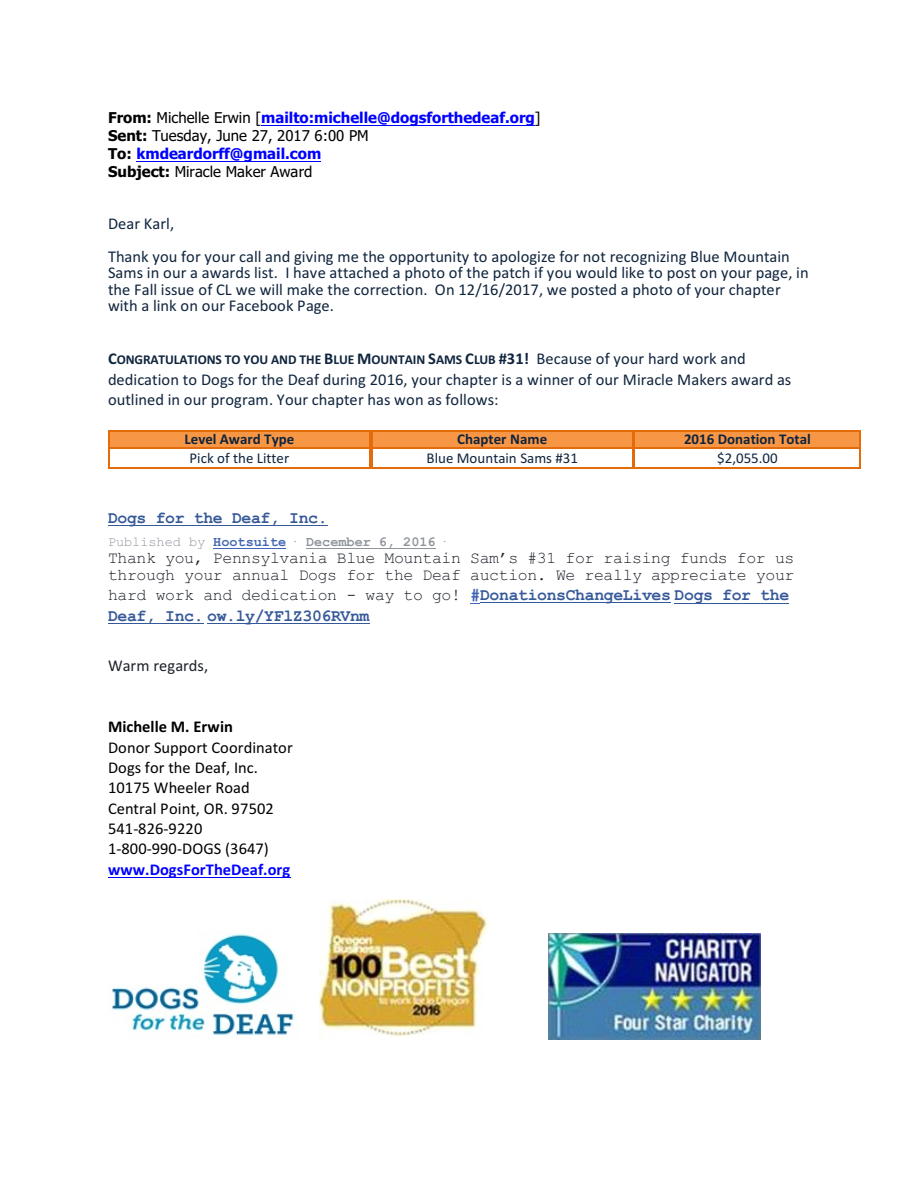
<style>
.page{position:relative;width:918px;height:1188px;background:#fff}
.page>*{position:absolute;margin:0;border:0;box-sizing:border-box;transform-origin:0 0}
.t1{font:16.5px/16.5px "Calibri";color:#0f243d}
.t2{font:16.5px/17.1px "Courier New";letter-spacing:-.02em;color:#1c2129}
.t3{font:16.5px/20.4px "Calibri";letter-spacing:.005em;color:#000}
.t4{font:700 16.5px/20.5px "Courier New";letter-spacing:-.02em;color:#365999}
.t5{font:700 16.5px "Calibri";color:#00f}
.t6{font:700 16.5px "Calibri";letter-spacing:.005em;color:#000}
.t7{font:16.5px "Calibri";color:#1c2129}
.t8{font:15px/18px "Tahoma";color:#000}
.t9{font:15px "Calibri";color:#0f243d}
.t10{font:700 15px "Calibri";color:#0f243d}
.t11{font:700 13.5px "Calibri";letter-spacing:-.005em;color:#0f243d}
.t12{font:700 13.5px "Courier New";color:#8f949c}
.s1{font-weight:700}
.s2{font-weight:700;color:#00f}
.s3{font-size:16.5px}
.s4{font-weight:400;font-size:16.5px}
.s5{font-weight:400}
.s6{color:#4266b3}
.s7{font-weight:400;color:#1c2129}
</style>
<div class="page">
<div style="left:108px;top:430px;width:263px;height:19px;background:#f79645"></div>
<svg style="left:108px;top:432px;width:2px;height:15px"></svg>
<hr style="left:108px;top:430px;width:263px;height:2px;background:#e36b0a">
<hr style="left:108px;top:447px;width:263px;height:2px;background:#e36b0a">
<div style="left:371px;top:430px;width:262px;height:19px;background:#f79645"></div>
<hr style="left:371px;top:430px;width:262px;height:2px;background:#e36b0a">
<hr style="left:371px;top:447px;width:262px;height:2px;background:#e36b0a">
<div style="left:634px;top:430px;width:227px;height:19px;background:#f79645"></div>
<hr style="left:634px;top:430px;width:227px;height:2px;background:#e36b0a">
<hr style="left:634px;top:447px;width:227px;height:2px;background:#e36b0a">
<hr style="left:108px;top:449px;width:2px;height:20px;background:#e36b0a">
<hr style="left:108px;top:467px;width:263px;height:2px;background:#e36b0a">
<svg style="left:369px;top:432px;width:3px;height:35px"></svg>
<hr style="left:371px;top:467px;width:262px;height:2px;background:#e36b0a">
<svg style="left:632px;top:430px;width:3px;height:39px"></svg>
<svg style="left:860px;top:432px;width:1px;height:35px"></svg>
<hr style="left:634px;top:467px;width:227px;height:2px;background:#e36b0a">
<hr style="left:261px;top:125px;width:274px;height:1px;background:#00f">
<hr style="left:136px;top:161px;width:185px;height:1px;background:#00f">
<hr style="left:108px;top:525px;width:219px;height:1px;background:#365999">
<hr style="left:213px;top:548px;width:73px;height:1px;background:#4266b3">
<hr style="left:306px;top:548px;width:130px;height:1px;background:#8f949c">
<hr style="left:480px;top:603px;width:191px;height:1px;background:#365999">
<hr style="left:675px;top:603px;width:114px;height:1px;background:#365999">
<hr style="left:108px;top:623px;width:95px;height:1px;background:#365999">
<hr style="left:207px;top:623px;width:162px;height:1px;background:#365999">
<hr style="left:108px;top:877px;width:183px;height:1px;background:#00f">
<img style="left:108px;top:933px;width:188px;height:106px">
<img style="left:320px;top:899px;width:169px;height:140px">
<img style="left:549px;top:933px;width:211px;height:106px">
<p class="t8" style="left:108px;top:110px;width:434px"><span class="s1">From:</span> Michelle Erwin [<span class="s2">mailto:michelle@dogsforthedeaf.org</span>] <span class="s1">Sent:</span> Tuesday, June 27, 2017 6:00 PM<br><span class="s1">To:</span> <span class="s2">kmdeardorff@gmail.com<br></span><span class="s1">Subject:</span> Miracle Maker Award</p>
<p class="t1" style="left:108px;top:209px;width:683px;line-height:33px">Dear Karl,<br>Thank you for your call and giving me the opportunity to apologize for not recognizing Blue Mountain</p>
<p class="t1" style="left:108px;top:266px;width:702px">Sams in our a awards list. I have attached a photo of the patch if you would like to post on your page, in the Fall issue of CL we will make the correction. On 12/16/2017, we posted a photo of your chapter with a link on our Facebook Page.</p>
<p class="t11" style="left:108px;top:354px;width:639px"><span class="s3">C</span>ONGRATULATIONS TO YOU AND THE <span class="s3">B</span>LUE <span class="s3">M</span>OUNTAIN <span class="s3">S</span>AMS <span class="s3">C</span>LUB <span class="s3">#31!</span> <span class="s4">Because of your hard work and</span></p>
<p class="t1" style="left:108px;top:370px;width:685px;line-height:20.4px">dedication to Dogs for the Deaf during 2016, your chapter is a winner of our Miracle Makers award as outlined in our program. Your chapter has won as follows:</p>
<p class="t10" style="left:184px;top:433px;width:111px">Level Award Type</p>
<p class="t10" style="left:457px;top:433px;width:92px">Chapter Name</p>
<p class="t10" style="left:684px;top:433px;width:128px">2016 Donation Total</p>
<p class="t9" style="left:190px;top:452px;width:101px">Pick of the Litter</p>
<p class="t9" style="left:427px;top:452px;width:153px">Blue Mountain Sams #31</p>
<p class="t9" style="left:717px;top:452px;width:62px">$2,055.00</p>
<p class="t4" style="left:108px;top:509px;width:221px">Dogs for the Deaf, Inc.</p>
<p class="t12" style="left:108px;top:537px;width:341px"><span class="s5">Published by</span> <span class="s6">Hootsuite</span> <span class="s5">·</span> December 6, 2016 <span class="s5">·</span></p>
<p class="t2" style="left:108px;top:551px;width:688px">Thank you, Pennsylvania Blue Mountain Sam’s #31 for raising funds for us through your annual Dogs for the Deaf auction. We really appreciate your</p>
<p class="t4" style="left:108px;top:587px;width:683px"><span class="s7">hard work and dedication - way to go!</span> <span class="s6">#</span>DonationsChangeLives Dogs for the<br>Deaf, Inc. ow.ly/YFlZ306RVnm</p>
<p class="t7" style="left:108px;top:659px;width:102px">Warm regards,</p>
<p class="t6" style="left:108px;top:720px;width:127px">Michelle M. Erwin</p>
<p class="t3" style="left:108px;top:738px;width:186px">Donor Support Coordinator<br>Dogs for the Deaf, Inc.<br>10175 Wheeler Road<br>Central Point, OR. 97502<br>541-826-9220<br>1-800-990-DOGS (3647)</p>
<p class="t5" style="left:108px;top:862px;width:184px">www.DogsForTheDeaf.org</p>
</div>
